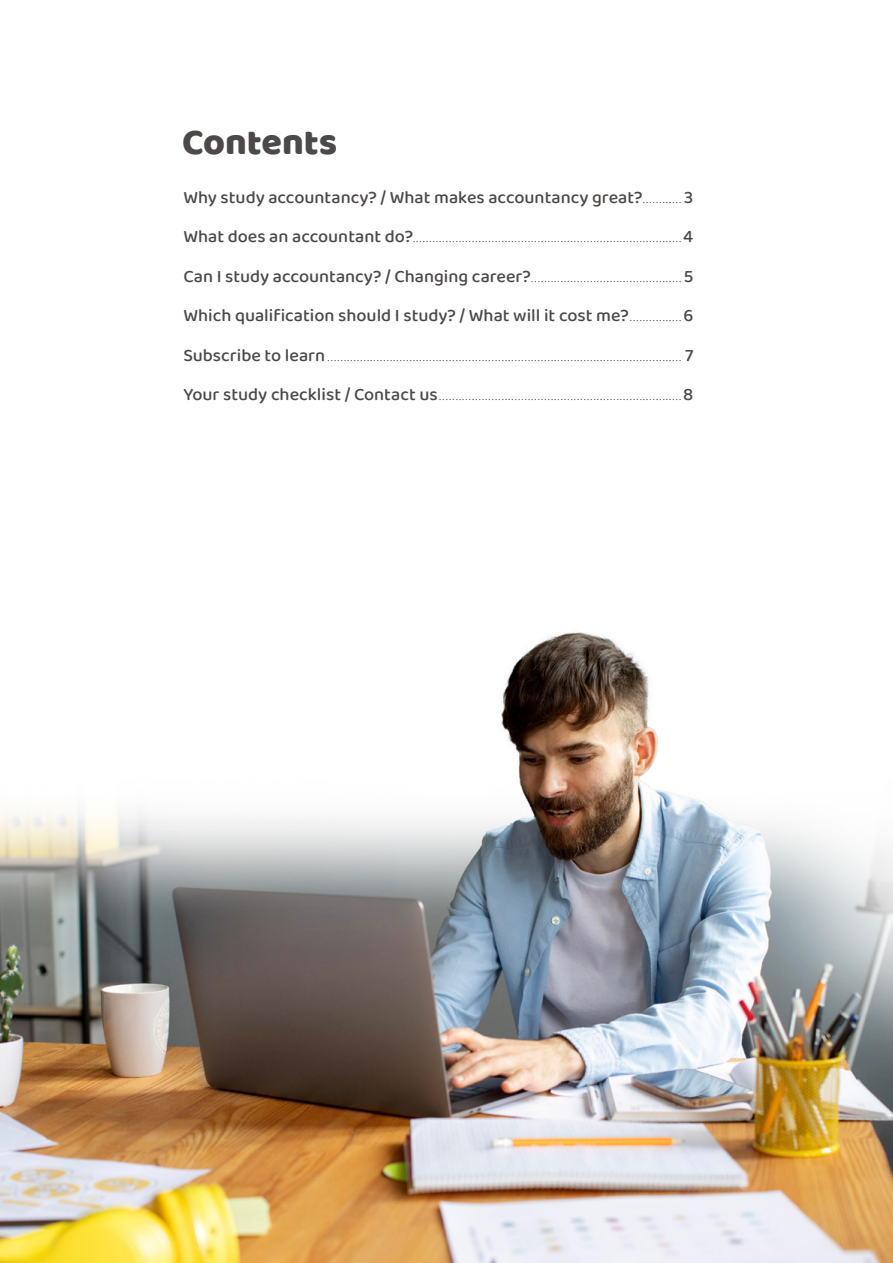
<style>
.page{position:relative;width:893px;height:1263px;background:#fff}
.page>*{position:absolute;margin:0;border:0;box-sizing:border-box;transform-origin:0 0}
.t1{font:37.5px "Baloo";letter-spacing:-.005em;color:#4d4947}
.t2{font:500 18px "Baloo 2";color:#4d4947}
.t3{font:500 9px "Baloo 2";color:#4d4947}
.s1{font-size:9px}
.s2{font-size:18px}
</style>
<div class="page">
<img style="left:0;top:632px;width:893px;height:631px">
<h1 class="t1" style="left:182px;top:119px;width:156px">Contents</h1>
<h2 class="t2" style="left:183px;top:184px;width:512px">Why study accountancy? / What makes accountancy great?<span class="s1">. . . . . . . . . . . .</span> 3</h2>
<p class="t3" style="left:183px;top:233px;width:511px"><span class="s2">What does an accountant do?</span>..................................................................................<span class="s2">4</span></p>
<p class="t3" style="left:183px;top:273px;width:511px"><span class="s2">Can I study accountancy? / Changing career?</span>.............................................. <span class="s2">5</span></p>
<h2 class="t2" style="left:183px;top:303px;width:511px">Which qualification should I study? / What will it cost me?<span class="s1">. . . . . . . . . . . . . . . .</span> 6</h2>
<p class="t3" style="left:183px;top:352px;width:511px"><span class="s2">Subscribe to learn</span>............................................................................................................ <span class="s2">7</span></p>
<p class="t3" style="left:183px;top:391px;width:511px"><span class="s2">Your study checklist / Contact us</span>..........................................................................<span class="s2">8</span></p>
</div>
